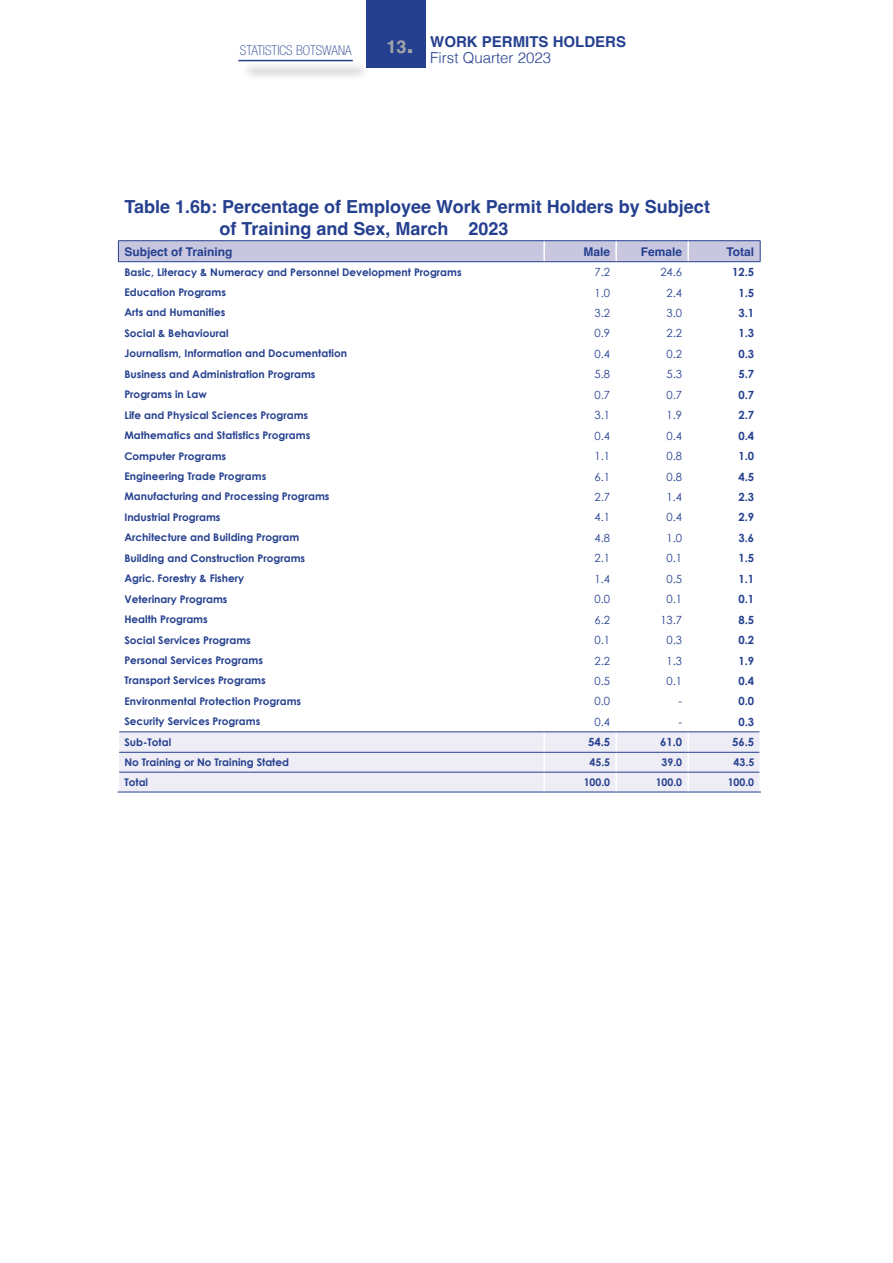
<style>
.page{position:relative;width:893px;height:1263px;background:#fff}
.page>*{position:absolute;margin:0;border:0;box-sizing:border-box;transform-origin:0 0}
.t1{font:700 18px/21.6px "Helvetica";color:#25408f}
.t2{font:700 15px/16.2px "Helvetica";color:#25408f}
.t3{font:100 condensed 13.5px "Helvetica Neue LT Std";color:#25408f}
.t4{font:700 12px "Helvetica";color:#25408f}
.t5{font:11.25px "Century Gothic";color:#25408f}
.t6{font:700 11.25px "Century Gothic";color:#25408f}
.t7{font:700 10.5px "Century Gothic";color:#25408f}
.s1{font-size:18px;color:#a5a7aa}
.s2{font-size:27px;color:#a5a7aa}
.s3{font-weight:300}
</style>
<div class="page">
<div style="left:366px;top:0;width:59px;height:68px;background:#25408f"></div>
<div style="left:242px;top:62px;width:129px;height:18px;background:#000;opacity:.75"></div>
<hr style="left:238px;top:60px;width:115px;height:1px;background:#25408f">
<hr style="left:118px;top:240px;width:426px;height:1px;background:#25408f">
<hr style="left:544px;top:240px;width:72px;height:1px;background:#25408f">
<hr style="left:616px;top:240px;width:72px;height:1px;background:#25408f">
<hr style="left:688px;top:240px;width:72px;height:1px;background:#25408f">
<hr style="left:118px;top:792px;width:426px;height:1px;background:#25408f">
<hr style="left:544px;top:792px;width:72px;height:1px;background:#25408f">
<hr style="left:616px;top:792px;width:72px;height:1px;background:#25408f">
<hr style="left:688px;top:792px;width:73px;height:1px;background:#25408f">
<svg style="left:118px;top:241px;width:643px;height:551px"></svg>
<hr style="left:543px;top:732px;width:2px;height:20px;background:#fff">
<hr style="left:615px;top:732px;width:2px;height:20px;background:#fff">
<hr style="left:687px;top:732px;width:2px;height:20px;background:#fff">
<hr style="left:759px;top:732px;width:2px;height:20px;background:#fff">
<hr style="left:119px;top:752px;width:425px;height:1px;background:#25408f">
<hr style="left:544px;top:752px;width:72px;height:1px;background:#25408f">
<hr style="left:616px;top:752px;width:72px;height:1px;background:#25408f">
<hr style="left:688px;top:752px;width:71px;height:1px;background:#25408f">
<hr style="left:119px;top:731px;width:425px;height:1px;background:#25408f">
<hr style="left:544px;top:731px;width:72px;height:1px;background:#25408f">
<hr style="left:616px;top:731px;width:72px;height:1px;background:#25408f">
<hr style="left:688px;top:731px;width:71px;height:1px;background:#25408f">
<p class="t3" style="left:240px;top:42px;width:113px">STATISTICS BOTSWANA</p>
<h2 class="t2" style="left:430px;top:36px;width:197px;text-indent:-44px"><span class="s1">13</span><span class="s2">.</span> WORK PERMITS HOLDERS<br><span class="s3">First Quarter 2023</span></h2>
<h1 class="t1" style="left:219px;top:198px;width:492px;text-indent:-95px">Table 1.6b: Percentage of Employee Work Permit Holders by Subject of Training and Sex, March 2023</h1>
<p class="t4" style="left:124px;top:244px;width:110px">Subject of Training</p>
<p class="t4" style="left:583px;top:244px;width:28px">Male</p>
<p class="t4" style="left:641px;top:244px;width:43px">Female</p>
<p class="t4" style="left:726px;top:244px;width:29px">Total</p>
<p class="t7" style="left:124px;top:265px;width:339px">Basic, Literacy &amp; Numeracy and Personnel Development Programs</p>
<p class="t5" style="left:595px;top:265px;width:17px">7.2</p>
<p class="t5" style="left:660px;top:265px;width:23px">24.6</p>
<p class="t6" style="left:732px;top:265px;width:24px">12.5</p>
<p class="t7" style="left:124px;top:286px;width:103px">Education Programs</p>
<p class="t5" style="left:595px;top:286px;width:17px">1.0</p>
<p class="t5" style="left:667px;top:286px;width:17px">2.4</p>
<p class="t6" style="left:738px;top:285px;width:17px">1.5</p>
<p class="t7" style="left:124px;top:306px;width:103px">Arts and Humanities</p>
<p class="t5" style="left:595px;top:306px;width:17px">3.2</p>
<p class="t5" style="left:667px;top:306px;width:17px">3.0</p>
<p class="t6" style="left:738px;top:306px;width:17px">3.1</p>
<p class="t7" style="left:124px;top:326px;width:106px">Social &amp; Behavioural</p>
<p class="t5" style="left:595px;top:327px;width:17px">0.9</p>
<p class="t5" style="left:667px;top:327px;width:17px">2.2</p>
<p class="t6" style="left:738px;top:326px;width:17px">1.3</p>
<p class="t7" style="left:124px;top:347px;width:224px">Journalism, Information and Documentation</p>
<p class="t5" style="left:595px;top:347px;width:17px">0.4</p>
<p class="t5" style="left:667px;top:347px;width:17px">0.2</p>
<p class="t6" style="left:738px;top:347px;width:17px">0.3</p>
<p class="t7" style="left:124px;top:367px;width:193px">Business and Administration Programs</p>
<p class="t5" style="left:595px;top:367px;width:17px">5.8</p>
<p class="t5" style="left:667px;top:367px;width:17px">5.3</p>
<p class="t6" style="left:738px;top:367px;width:17px">5.7</p>
<p class="t7" style="left:124px;top:388px;width:84px">Programs in Law</p>
<p class="t5" style="left:595px;top:388px;width:17px">0.7</p>
<p class="t5" style="left:667px;top:388px;width:17px">0.7</p>
<p class="t6" style="left:738px;top:388px;width:17px">0.7</p>
<p class="t7" style="left:124px;top:408px;width:185px">Life and Physical Sciences Programs</p>
<p class="t5" style="left:595px;top:408px;width:17px">3.1</p>
<p class="t5" style="left:667px;top:408px;width:17px">1.9</p>
<p class="t6" style="left:738px;top:408px;width:17px">2.7</p>
<p class="t7" style="left:124px;top:429px;width:187px">Mathematics and Statistics Programs</p>
<p class="t5" style="left:595px;top:429px;width:17px">0.4</p>
<p class="t5" style="left:667px;top:429px;width:17px">0.4</p>
<p class="t6" style="left:738px;top:428px;width:17px">0.4</p>
<p class="t7" style="left:124px;top:449px;width:103px">Computer Programs</p>
<p class="t5" style="left:595px;top:449px;width:17px">1.1</p>
<p class="t5" style="left:667px;top:449px;width:17px">0.8</p>
<p class="t6" style="left:738px;top:449px;width:17px">1.0</p>
<p class="t7" style="left:124px;top:470px;width:143px">Engineering Trade Programs</p>
<p class="t5" style="left:595px;top:470px;width:17px">6.1</p>
<p class="t5" style="left:667px;top:470px;width:17px">0.8</p>
<p class="t6" style="left:738px;top:469px;width:17px">4.5</p>
<p class="t7" style="left:124px;top:490px;width:207px">Manufacturing and Processing Programs</p>
<p class="t5" style="left:595px;top:490px;width:17px">2.7</p>
<p class="t5" style="left:667px;top:490px;width:17px">1.4</p>
<p class="t6" style="left:738px;top:490px;width:17px">2.3</p>
<p class="t7" style="left:124px;top:510px;width:98px">Industrial Programs</p>
<p class="t5" style="left:595px;top:510px;width:17px">4.1</p>
<p class="t5" style="left:667px;top:510px;width:17px">0.4</p>
<p class="t6" style="left:738px;top:510px;width:17px">2.9</p>
<p class="t7" style="left:124px;top:531px;width:176px">Architecture and Building Program</p>
<p class="t5" style="left:595px;top:531px;width:17px">4.8</p>
<p class="t5" style="left:667px;top:531px;width:17px">1.0</p>
<p class="t6" style="left:738px;top:531px;width:17px">3.6</p>
<p class="t7" style="left:124px;top:551px;width:182px">Building and Construction Programs</p>
<p class="t5" style="left:595px;top:551px;width:17px">2.1</p>
<p class="t5" style="left:667px;top:551px;width:17px">0.1</p>
<p class="t6" style="left:738px;top:551px;width:17px">1.5</p>
<p class="t7" style="left:124px;top:572px;width:121px">Agric. Forestry &amp; Fishery</p>
<p class="t5" style="left:595px;top:572px;width:17px">1.4</p>
<p class="t5" style="left:667px;top:572px;width:17px">0.5</p>
<p class="t6" style="left:738px;top:572px;width:17px">1.1</p>
<p class="t7" style="left:124px;top:592px;width:105px">Veterinary Programs</p>
<p class="t5" style="left:595px;top:592px;width:17px">0.0</p>
<p class="t5" style="left:667px;top:592px;width:17px">0.1</p>
<p class="t6" style="left:738px;top:592px;width:17px">0.1</p>
<p class="t7" style="left:124px;top:613px;width:85px">Health Programs</p>
<p class="t5" style="left:595px;top:613px;width:17px">6.2</p>
<p class="t5" style="left:660px;top:613px;width:23px">13.7</p>
<p class="t6" style="left:738px;top:612px;width:17px">8.5</p>
<p class="t7" style="left:124px;top:633px;width:128px">Social Services Programs</p>
<p class="t5" style="left:595px;top:633px;width:17px">0.1</p>
<p class="t5" style="left:667px;top:633px;width:17px">0.3</p>
<p class="t6" style="left:738px;top:633px;width:17px">0.2</p>
<p class="t7" style="left:124px;top:653px;width:140px">Personal Services Programs</p>
<p class="t5" style="left:595px;top:654px;width:17px">2.2</p>
<p class="t5" style="left:667px;top:654px;width:17px">1.3</p>
<p class="t6" style="left:738px;top:653px;width:17px">1.9</p>
<p class="t7" style="left:124px;top:674px;width:143px">Transport Services Programs</p>
<p class="t5" style="left:595px;top:674px;width:17px">0.5</p>
<p class="t5" style="left:667px;top:674px;width:17px">0.1</p>
<p class="t6" style="left:738px;top:674px;width:17px">0.4</p>
<p class="t7" style="left:124px;top:694px;width:178px">Environmental Protection Programs</p>
<p class="t5" style="left:595px;top:694px;width:17px">0.0</p>
<p class="t5" style="left:678px;top:694px;width:5px">-</p>
<p class="t6" style="left:738px;top:694px;width:17px">0.0</p>
<p class="t7" style="left:124px;top:715px;width:137px">Security Services Programs</p>
<p class="t5" style="left:595px;top:715px;width:17px">0.4</p>
<p class="t5" style="left:678px;top:715px;width:5px">-</p>
<p class="t6" style="left:738px;top:715px;width:17px">0.3</p>
<p class="t7" style="left:124px;top:735px;width:48px">Sub-Total</p>
<p class="t6" style="left:588px;top:735px;width:24px">54.5</p>
<p class="t6" style="left:660px;top:735px;width:24px">61.0</p>
<p class="t6" style="left:732px;top:735px;width:24px">56.5</p>
<p class="t7" style="left:124px;top:756px;width:166px">No Training or No Training Stated</p>
<p class="t7" style="left:590px;top:756px;width:22px">45.5</p>
<p class="t7" style="left:662px;top:756px;width:22px">39.0</p>
<p class="t7" style="left:734px;top:756px;width:22px">43.5</p>
<p class="t7" style="left:124px;top:776px;width:25px">Total</p>
<p class="t7" style="left:584px;top:776px;width:28px">100.0</p>
<p class="t7" style="left:656px;top:776px;width:28px">100.0</p>
<p class="t7" style="left:728px;top:776px;width:28px">100.0</p>
</div>
